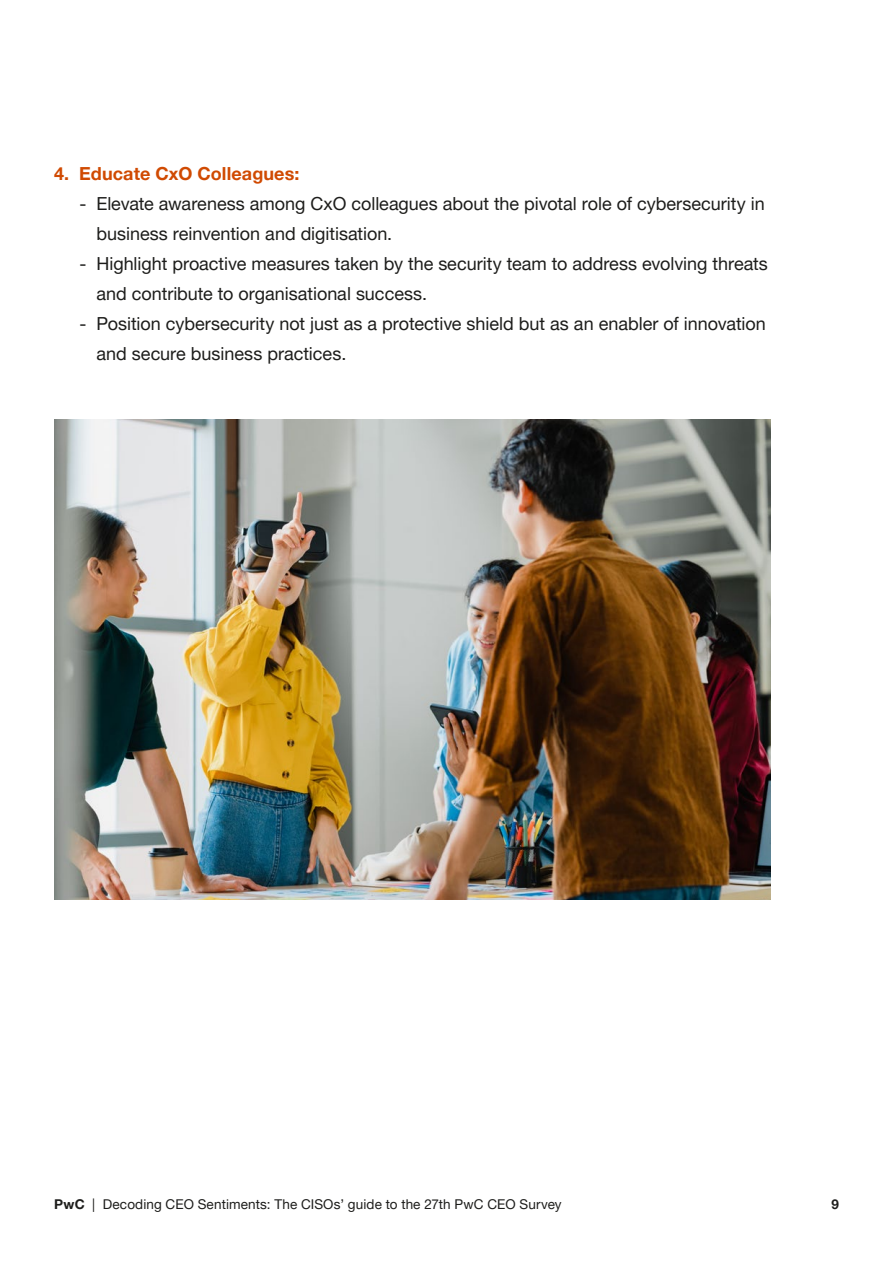
<style>
.page{position:relative;width:893px;height:1263px;background:#fff}
.page>*{position:absolute;margin:0;border:0;box-sizing:border-box;transform-origin:0 0}
.t1{font:18px/30px "Helvetica Neue LT Pro";color:#1d1d1b}
.t2{font:700 18px "Helvetica Neue LT Pro";letter-spacing:.005em;color:#d04a02}
.t3{font:13.5px "Helvetica Neue LT Pro";letter-spacing:.01em;color:#1d1d1b}
.t4{font:700 13.5px "Helvetica Neue LT Pro";color:#1d1d1b}
.s1{font-weight:700}
</style>
<div class="page">
<img style="left:54px;top:420px;width:717px;height:480px">
<p class="t2" style="left:54px;top:162px;width:247px">4. Educate CxO Colleagues:</p>
<p class="t1" style="left:97px;top:188px;width:670px;text-indent:-17px">- Elevate awareness among CxO colleagues about the pivotal role of cybersecurity in business reinvention and digitisation.</p>
<p class="t1" style="left:97px;top:248px;width:673px;text-indent:-17px">- Highlight proactive measures taken by the security team to address evolving threats and contribute to organisational success.</p>
<p class="t1" style="left:97px;top:308px;width:671px;text-indent:-17px">- Position cybersecurity not just as a protective shield but as an enabler of innovation and secure business practices.</p>
<p class="t3" style="left:54px;top:1196px;width:509px"><span class="s1">PwC</span> | Decoding CEO Sentiments: The CISOs’ guide to the 27th PwC CEO Survey</p>
<p class="t4" style="left:831px;top:1196px;width:9px">9</p>
</div>
